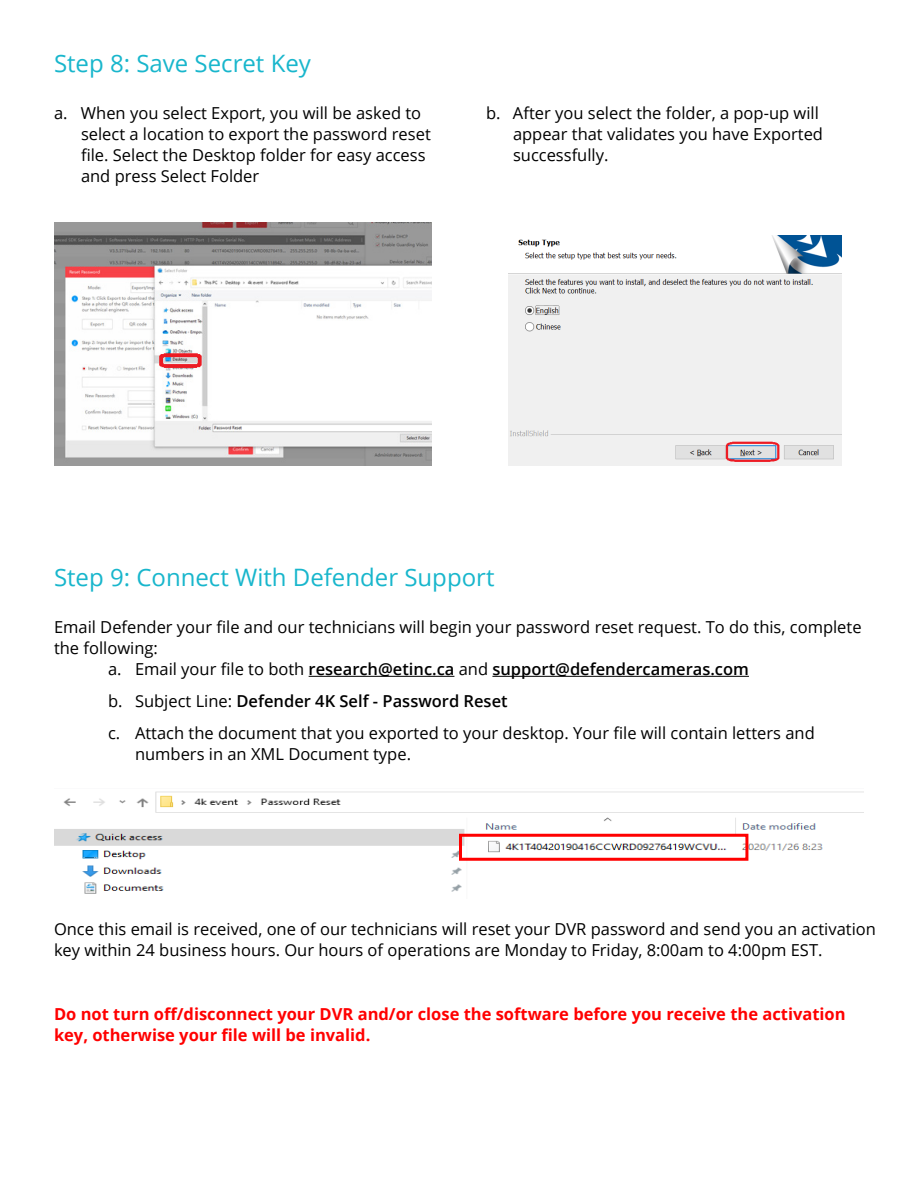
<style>
.page{position:relative;width:918px;height:1188px;background:#fff}
.page>*{position:absolute;margin:0;border:0;box-sizing:border-box;transform-origin:0 0}
.Sub_Header{font:24px "Open Sans";color:#18b6cc}
.BODY{font:16.5px/21px "Open Sans";color:#000}
.BODY-2{font:700 16.5px/21px "Open Sans";color:#f00}
.t1{font:600 16.5px "Open Sans";color:#000}
.s1{font-weight:400}
</style>
<div class="page">
<img style="left:54px;top:222px;width:378px;height:243px">
<img style="left:509px;top:235px;width:332px;height:230px">
<hr style="left:309px;top:676px;width:145px;height:1px;background:#000">
<hr style="left:492px;top:676px;width:257px;height:1px;background:#000">
<img style="left:54px;top:791px;width:810px;height:103px">
<div style="left:459px;top:834px;width:289px;height:27px;border:3px solid #f00"></div>
<p class="Sub_Header" style="left:54px;top:47px;width:258px">Step 8: Save Secret Key</p>
<p class="BODY" style="left:81px;top:102px;width:351px;text-indent:-27px">a. When you select Export, you will be asked to select a location to export the password reset file. Select the Desktop folder for easy access and press Select Folder</p>
<p class="BODY" style="left:513px;top:102px;width:312px;text-indent:-27px">b. After you select the folder, a pop-up will appear that validates you have Exported successfully.</p>
<p class="Sub_Header" style="left:54px;top:561px;width:442px">Step 9: Connect With Defender Support</p>
<p class="BODY" style="left:54px;top:616px;width:809px">Email Defender your file and our technicians will begin your password reset request. To do this, complete the following:</p>
<p class="t1" style="left:108px;top:658px;width:642px"><span class="s1">a. Email your file to both</span> research@etinc.ca <span class="s1">and</span> support@defendercameras.com</p>
<p class="t1" style="left:108px;top:690px;width:401px"><span class="s1">b. Subject Line:</span> Defender 4K Self - Password Reset</p>
<p class="BODY" style="left:135px;top:722px;width:681px;text-indent:-27px">c. Attach the document that you exported to your desktop. Your file will contain letters and numbers in an XML Document type.</p>
<p class="BODY" style="left:54px;top:919px;width:823px">Once this email is received, one of our technicians will reset your DVR password and send you an activation key within 24 business hours. Our hours of operations are Monday to Friday, 8:00am to 4:00pm EST.</p>
<p class="BODY-2" style="left:54px;top:1003px;width:793px">Do not turn off/disconnect your DVR and/or close the software before you receive the activation key, otherwise your file will be invalid.</p>
</div>
